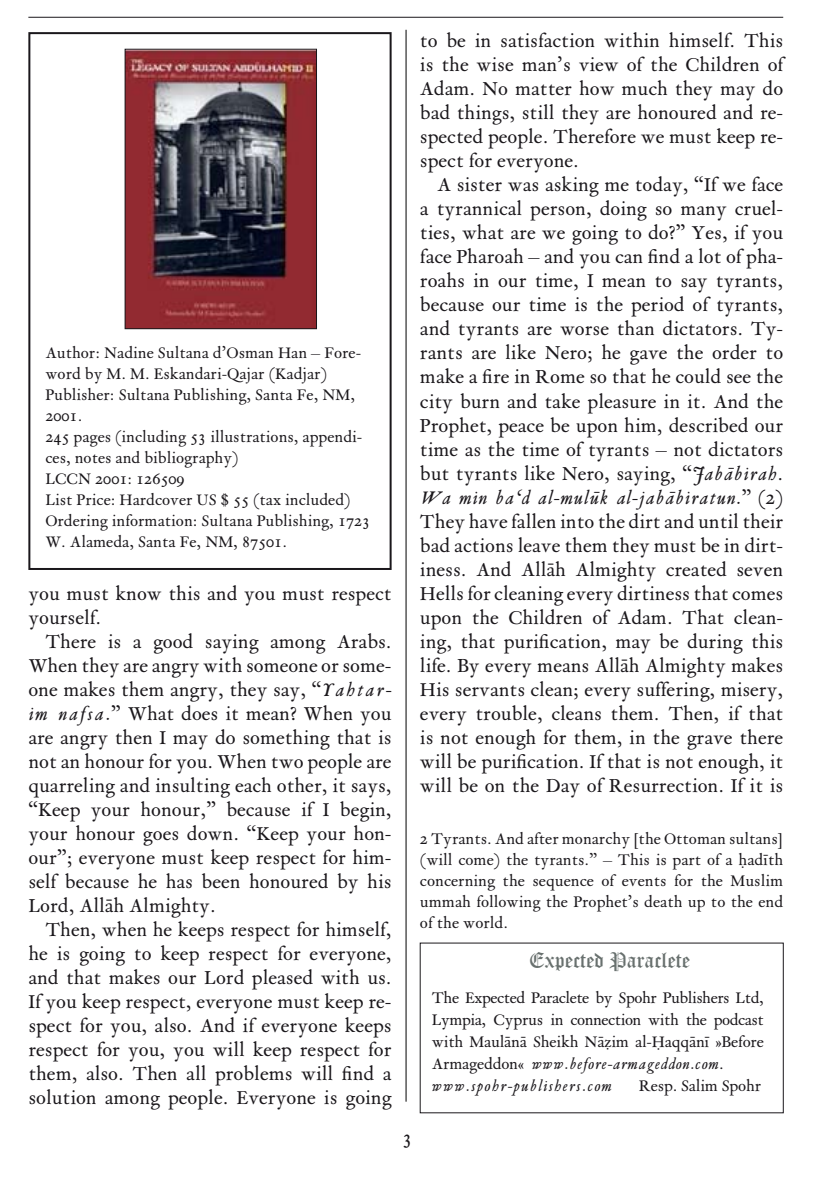
<style>
.page{position:relative;width:840px;height:1191px;background:#fff}
.page>*{position:absolute;margin:0;border:0;box-sizing:border-box;transform-origin:0 0}
._3___F_l_i_e_ß_t_e_x{font:22px/24px "Spohr VD Normal";color:#1a171b;text-align:justify}
._3___F_l_i_e_ß_t_e_x-2{font:22px "Old English Text";color:#68706e;scale:.96 1}
._3___B_ü_n_d_i_g{font:22px "Spohr VD Normal";color:#1a171b}
.Bildunterschrift{font:18px/21px "Spohr VD Normal";color:#1a171b}
.t1{font:18px "Spohr VD Italic";letter-spacing:.05em;color:#1a171b}
.s1{font-family:"Spohr VD Italic"}
</style>
<div class="page">
<hr style="left:28px;top:17px;width:754px;height:1px;background:#1a171b">
<hr style="left:405px;top:30px;width:1px;height:1071px;background:#000">
<img style="left:127px;top:51px;width:187px;height:276px">
<div style="left:125px;top:49px;width:191px;height:280px;border:1px solid #1a171b"></div>
<div style="left:28px;top:32px;width:363px;height:538px;border:2px solid #1a171b"></div>
<p class="Bildunterschrift" style="left:45px;top:343px;width:317px">Author: Nadine Sultana d’Osman Han – Fore&shy;word by M. M. Eskandari-Qajar (Kadjar)</p>
<p class="Bildunterschrift" style="left:45px;top:385px;width:311px">Publisher: Sultana Publishing, Santa Fe, NM,<br>2001.</p>
<p class="Bildunterschrift" style="left:45px;top:427px;width:318px">245 pages (including 53 illustrations, appendi&shy;ces, notes and bibliography)</p>
<p class="Bildunterschrift" style="left:45px;top:469px;width:141px">LCCN 2001: 126509</p>
<p class="Bildunterschrift" style="left:45px;top:490px;width:306px">List Price: Hardcover US $ 55 (tax included)</p>
<p class="Bildunterschrift" style="left:45px;top:511px;width:326px">Ordering information: Sultana Publishing, 1723<br>W. Alameda, Santa Fe, NM, 87501.</p>
<p class="_3___F_l_i_e_ß_t_e_x" style="left:28px;top:582px;width:364px">you must know this and you must respect yourself.</p>
<p class="_3___F_l_i_e_ß_t_e_x" style="left:28px;top:630px;width:364px;text-indent:17px">There is a good saying among Arabs.<br>When they are angry with someone or some&shy;one makes them angry, they say, “<span class="s1">Yahtar&shy;im nafsa.</span>” What does it mean? When you are angry then I may do something that is not an honour for you. When two people are quarreling and insulting each other, it says, “Keep your honour,” because if I begin, your honour goes down. “Keep your hon&shy;our”; everyone must keep respect for him&shy;self because he has been honoured by his Lord, Allâh Almighty.</p>
<p class="_3___F_l_i_e_ß_t_e_x" style="left:28px;top:918px;width:364px;text-indent:17px">Then, when he keeps respect for himself, he is going to keep respect for everyone, and that makes our Lord pleased with us.<br>If you keep respect, everyone must keep re&shy;spect for you, also. And if everyone keeps respect for you, you will keep respect for them, also. Then all problems will find a solution among people. Everyone is going</p>
<p class="_3___F_l_i_e_ß_t_e_x" style="left:420px;top:29px;width:364px">to be in satisfaction within himself. This is the wise man’s view of the Children of Adam. No matter how much they may do bad things, still they are honoured and re&shy;spected people. Therefore we must keep re&shy;spect for everyone.</p>
<p class="_3___F_l_i_e_ß_t_e_x" style="left:420px;top:173px;width:364px;text-indent:17px">A sister was asking me today, “If we face a tyrannical person, doing so many cruel&shy;ties, what are we going to do?” Yes, if you face Pharoah – and you can find a lot of pha&shy;roahs in our time, I mean to say tyrants, because our time is the period of tyrants, and tyrants are worse than dictators. Ty&shy;rants are like Nero; he gave the order to make a fire in Rome so that he could see the city burn and take pleasure in it. And the Prophet, peace be upon him, described our time as the time of tyrants – not dictators but tyrants like Nero, saying, “<span class="s1">Jabâbirah</span>.<br><span class="s1">Wa min ba‘d al-mulûk al-jabâbiratun.</span>” (2)<br>They have fallen into the dirt and until their bad actions leave them they must be in dirt&shy;iness. And Allâh Almighty created seven Hells for cleaning every dirtiness that comes upon the Children of Adam. That clean&shy;ing, that purification, may be during this life. By every means Allâh Almighty makes His servants clean; every suffering, misery, every trouble, cleans them. Then, if that is not enough for them, in the grave there will be purification. If that is not enough, it will be on the Day of Resurrection. If it is</p>
<p class="Bildunterschrift" style="left:420px;top:829px;width:364px;text-align:justify">2 Tyrants. And after monarchy [the Ottoman sultans] (will come) the tyrants.” – This is part of a ªadîth concerning the sequence of events for the Muslim ummah following the Prophet’s death up to the end of the world.</p>
<p class="_3___F_l_i_e_ß_t_e_x-2" style="left:528px;top:945px;width:169px">Expected Paraclete</p>
<p class="Bildunterschrift" style="left:431px;top:987px;width:333px;line-height:22px;text-align:justify">The Expected Paraclete by Spohr Publishers Ltd, Lympia, Cyprus in connection with the podcast with Maulânâ Sheikh Nâ|im al-Óaqqânî »Before Armageddon« <span class="s1">www.before-armageddon.com</span>.</p>
<p class="t1" style="left:431px;top:1073px;width:181px">www.spohr-publishers.com</p>
<p class="Bildunterschrift" style="left:638px;top:1075px;width:124px">Resp. Salim Spohr</p>
<p class="_3___B_ü_n_d_i_g" style="left:402px;top:1122px;width:11px">3</p>
</div>
